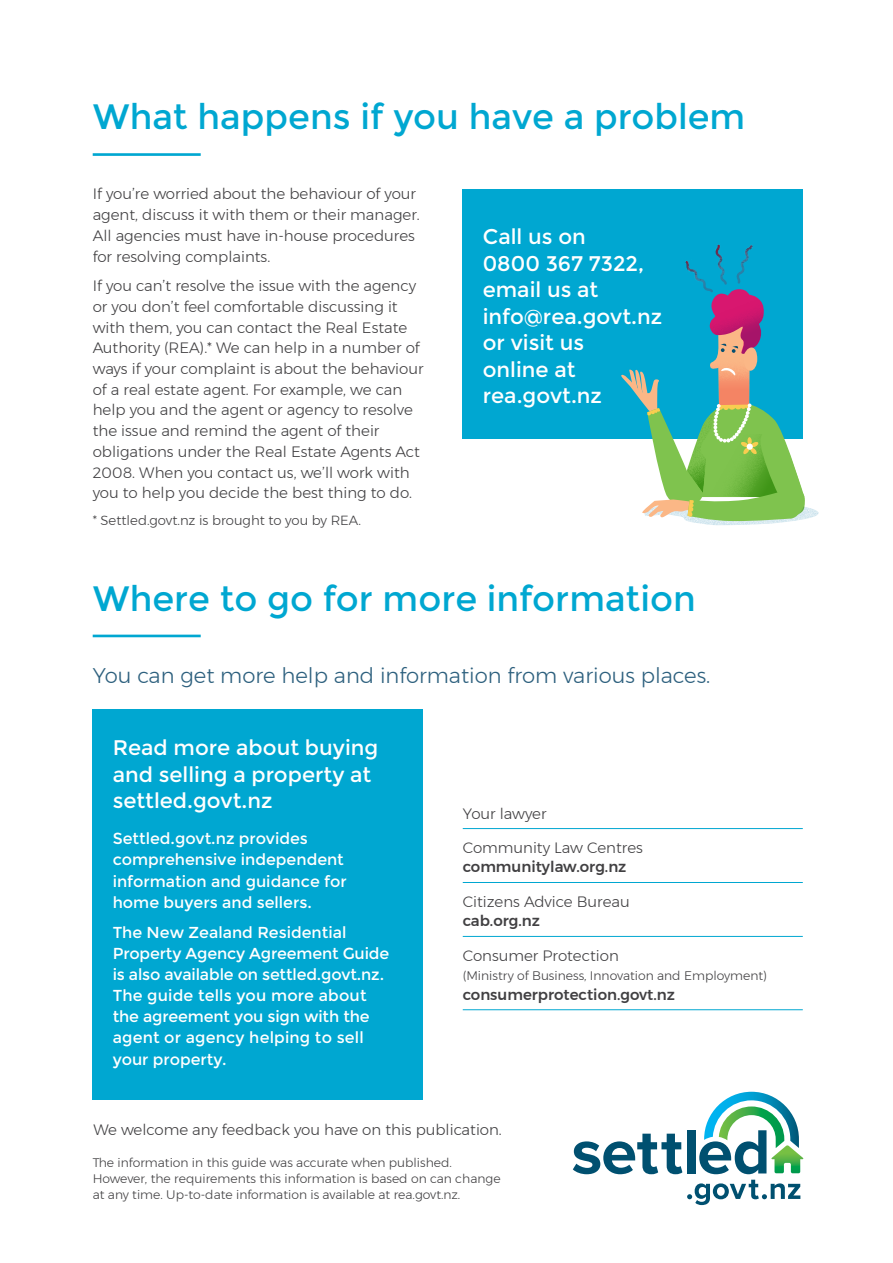
<style>
.page{position:relative;width:893px;height:1263px;background:#fff}
.page>*{position:absolute;margin:0;border:0;box-sizing:border-box;transform-origin:0 0}
.t1{font:35.25px "Montserrat";color:#00a7d1}
.t2{font:21.15px/26.4px "Montserrat";color:#fff}
.t3{font:300 21.15px "Montserrat";color:#2d607e}
.t4{font:15.9px/21.1px "Montserrat";color:#fff}
.t5{font:300 15px/20.7px "Montserrat";color:#414042}
.t6{font:500 15px "Montserrat";color:#414042}
.t7{font:300 13.2px "Montserrat";color:#414042}
.t8{font:300 12.3px/15.9px "Montserrat";color:#414042}
</style>
<div class="page">
<hr style="left:463px;top:828px;width:340px;height:1px;background:#00a7d1">
<hr style="left:463px;top:882px;width:340px;height:1px;background:#00a7d1">
<hr style="left:463px;top:936px;width:340px;height:1px;background:#00a7d1">
<hr style="left:463px;top:1009px;width:340px;height:1px;background:#00a7d1">
<div style="left:463px;top:189px;width:340px;height:249px;background:#00a7d1"></div>
<hr style="left:93px;top:153px;width:108px;height:3px;background:#00a7d1">
<hr style="left:93px;top:635px;width:108px;height:2px;background:#00a7d1">
<svg style="left:621px;top:245px;width:198px;height:280px"></svg>
<svg style="left:573px;top:1134px;width:109px;height:40px"></svg>
<div style="left:687px;top:1130px;width:8px;height:43px;background:#005070"></div>
<svg style="left:687px;top:1180px;width:113px;height:25px"></svg>
<svg style="left:699px;top:1092px;width:105px;height:82px"></svg>
<div style="left:93px;top:710px;width:330px;height:390px;background:#00a7d1"></div>
<h1 class="t1" style="left:93px;top:97px;width:654px">What happens if you have a problem</h1>
<p class="t5" style="left:93px;top:183px;width:329px">If you’re worried about the behaviour of your agent, discuss it with them or their manager.<br>All agencies must have in-house procedures for resolving complaints.</p>
<p class="t5" style="left:93px;top:275px;width:332px">If you can’t resolve the issue with the agency or you don’t feel comfortable discussing it with them, you can contact the Real Estate Authority (REA).* We can help in a number of ways if your complaint is about the behaviour of a real estate agent. For example, we can help you and the agent or agency to resolve the issue and remind the agent of their obligations under the Real Estate Agents Act 2008. When you contact us, we’ll work with you to help you decide the best thing to do.</p>
<p class="t7" style="left:93px;top:510px;width:270px">* Settled.govt.nz is brought to you by REA.</p>
<h2 class="t2" style="left:483px;top:224px;width:181px">Call us on<br>0800 367 7322, email us at info@rea.govt.nz or visit us<br>online at rea.govt.nz</h2>
<h1 class="t1" style="left:93px;top:578px;width:605px">Where to go for more information</h1>
<h2 class="t3" style="left:93px;top:660px;width:619px">You can get more help and information from various places.</h2>
<h2 class="t2" style="left:113px;top:735px;width:267px">Read more about buying and selling a property at settled.govt.nz</h2>
<p class="t4" style="left:113px;top:828px;width:236px">Settled.govt.nz provides comprehensive independent information and guidance for home buyers and sellers.</p>
<p class="t4" style="left:113px;top:921px;width:278px">The New Zealand Residential<br>Property Agency Agreement Guide is also available on settled.govt.nz.<br>The guide tells you more about the agreement you sign with the agent or agency helping to sell your property.</p>
<p class="t5" style="left:463px;top:803px;width:85px">Your lawyer</p>
<p class="t5" style="left:463px;top:837px;width:182px">Community Law Centres</p>
<p class="t6" style="left:463px;top:855px;width:165px">communitylaw.org.nz</p>
<p class="t5" style="left:463px;top:891px;width:169px">Citizens Advice Bureau</p>
<p class="t6" style="left:463px;top:909px;width:79px">cab.org.nz</p>
<p class="t5" style="left:463px;top:945px;width:158px">Consumer Protection</p>
<p class="t8" style="left:463px;top:968px;width:306px">(Ministry of Business, Innovation and Employment)</p>
<p class="t6" style="left:463px;top:983px;width:214px">consumerprotection.govt.nz</p>
<p class="t5" style="left:93px;top:1119px;width:410px">We welcome any feedback you have on this publication.</p>
<p class="t8" style="left:93px;top:1154px;width:409px">The information in this guide was accurate when published.<br>However, the requirements this information is based on can change at any time. Up-to-date information is available at rea.govt.nz.</p>
</div>
